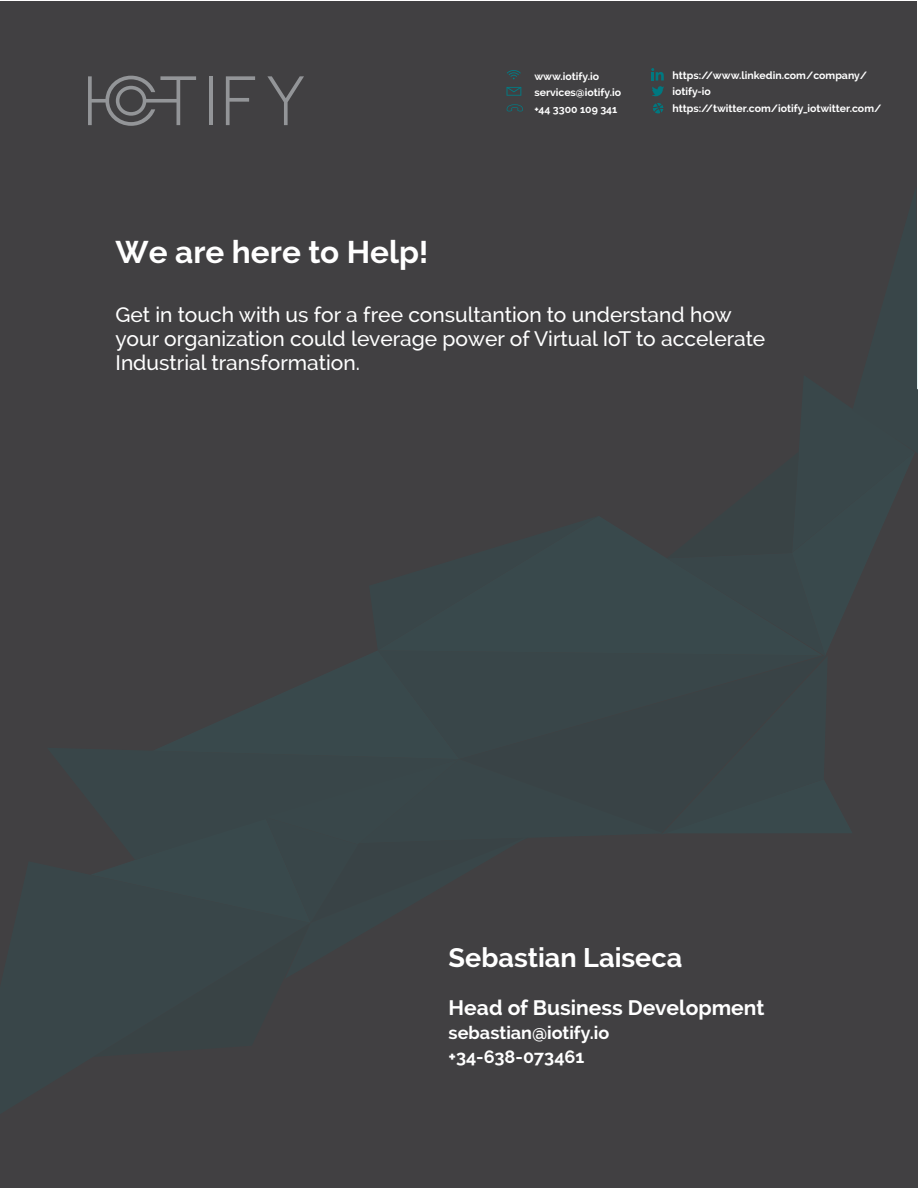
<style>
.page{position:relative;width:918px;height:1188px;background:#fff}
.page>*{position:absolute;margin:0;border:0;box-sizing:border-box;transform-origin:0 0}
.t1{font:700 31.5px "Raleway";color:#fff}
.t2{font:700 27px "Raleway";color:#fff}
.t3{font:500 21px/24px "Raleway";color:#fff}
.t4{font:700 21px "Raleway";color:#fff}
.t5{font:700 18px/24px "Raleway";color:#fff}
.t6{font:700 10.5px/16.5px "Raleway";color:#fff}
</style>
<div class="page">
<div style="left:1px;top:1px;width:916px;height:1186px;background:#414042"></div>
<svg style="left:653px;top:103px;width:10px;height:10px"></svg>
<svg style="left:651px;top:68px;width:13px;height:28px"></svg>
<svg style="left:507px;top:70px;width:14px;height:9px"></svg>
<svg style="left:507px;top:104px;width:16px;height:7px"></svg>
<svg style="left:507px;top:87px;width:14px;height:9px"></svg>
<hr style="left:209px;top:76px;width:4px;height:49px;background:#939598">
<svg style="left:226px;top:76px;width:29px;height:49px"></svg>
<svg style="left:267px;top:76px;width:37px;height:49px"></svg>
<svg style="left:88px;top:76px;width:108px;height:50px"></svg>
<p class="t6" style="left:534px;top:68px;width:88px">www.iotify.io services@iotify.io +44 3300 109 341</p>
<p class="t6" style="left:672px;top:67px;width:210px">https://www.linkedin.com/company/ iotify-io https://twitter.com/iotify_iotwitter.com/</p>
<h1 class="t1" style="left:116px;top:234px;width:314px">We are here to Help!</h1>
<p class="t3" style="left:116px;top:303px;width:651px">Get in touch with us for a free consultantion to understand how your organization could leverage power of Virtual IoT to accelerate<br>Industrial transformation.</p>
<p class="t2" style="left:449px;top:942px;width:235px">Sebastian Laiseca</p>
<p class="t4" style="left:449px;top:995px;width:317px">Head of Business Development</p>
<p class="t5" style="left:449px;top:1021px;width:162px">sebastian@iotify.io +34-638-073461</p>
</div>
